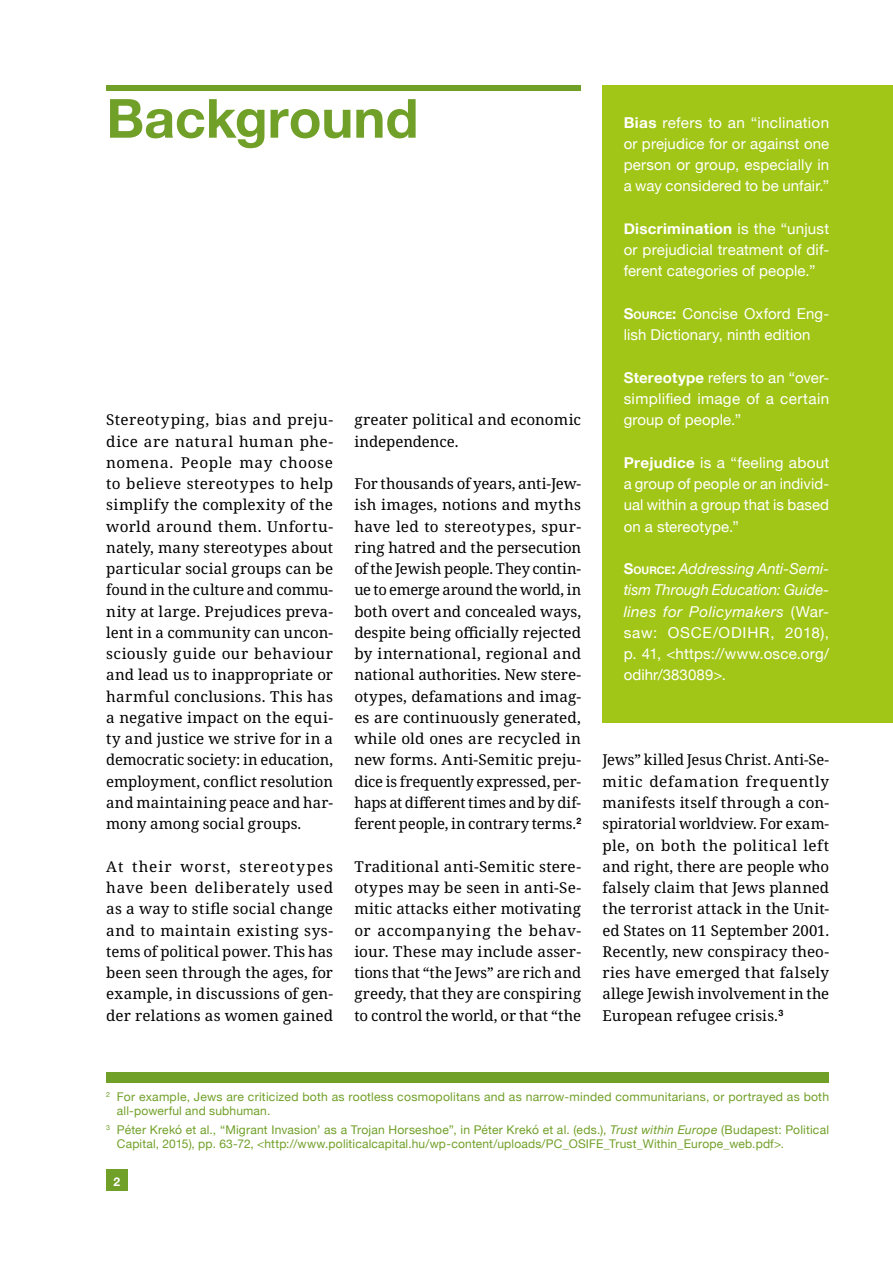
<style>
.page{position:relative;width:893px;height:1263px;background:#fff}
.page>*{position:absolute;margin:0;border:0;box-sizing:border-box;transform-origin:0 0}
.t1{font:700 54px "Helvetica Neue";letter-spacing:-.005em;color:#71a029}
.t2{font:15px/21.3px "Noto Serif";color:#000;text-align:justify}
.t3{font:15px/21.3px "Helvetica Neue";letter-spacing:.005em;color:#fff;text-align:justify}
.t4{font:italic 15px/21.3px "Helvetica Neue";letter-spacing:.005em;color:#fff;text-align:justify}
.t5{font:12px/14.4px "Helvetica Neue";letter-spacing:.02em;color:#71a029}
.t6{font:700 12px "Helvetica Neue";color:#fff}
.s1{font-weight:700}
.s2{font-weight:700;font-size:10.5px}
.s3{font-weight:700;font-style:normal}
.s4{font-weight:700;font-style:normal;font-size:10.5px}
.s5{font-style:normal}
.s6{font-style:italic}
</style>
<div class="page">
<div style="left:106px;top:85px;width:475px;height:5px;background:#71a029"></div>
<div style="left:106px;top:1169px;width:22px;height:22px;background:#71a029"></div>
<div style="left:106px;top:1072px;width:723px;height:11px;background:#71a029"></div>
<div style="left:602px;top:85px;width:291px;height:638px;background:#a2c617"></div>
<h1 class="t1" style="left:106px;top:76px;width:314px">Background</h1>
<p class="t2" style="left:106px;top:410px;width:228px">Stereotyping, bias and preju&shy;dice are natural human phe&shy;nomena. People may choose to believe stereotypes to help simplify the complexity of the world around them. Unfortu&shy;nately, many stereotypes about particular social groups can be found in the culture and commu&shy;nity at large. Prejudices preva&shy;lent in a community can uncon&shy;sciously guide our behaviour and lead us to inappropriate or harmful conclusions. This has a negative impact on the equi&shy;ty and justice we strive for in a democratic society: in education, employment, conflict resolution and maintaining peace and har&shy;mony among social groups.</p>
<p class="t2" style="left:106px;top:856px;width:228px">At their worst, stereotypes have been deliberately used as a way to stifle social change and to maintain existing sys&shy;tems of political power. This has been seen through the ages, for example, in discussions of gen&shy;der relations as women gained</p>
<p class="t2" style="left:354px;top:410px;width:228px">greater political and economic independence.</p>
<p class="t2" style="left:354px;top:473px;width:228px">For thousands of years, anti-Jew&shy;ish images, notions and myths have led to stereotypes, spur&shy;ring hatred and the persecution of the Jewish people. They contin&shy;ue to emerge around the world, in both overt and concealed ways, despite being officially rejected by international, regional and national authorities. New stere&shy;otypes, defamations and imag&shy;es are continuously generated, while old ones are recycled in new forms. Anti-Semitic preju&shy;dice is frequently expressed, per&shy;haps at different times and by dif&shy;ferent people, in contrary terms.<sup>2</sup></p>
<p class="t2" style="left:354px;top:856px;width:228px">Traditional anti-Semitic stere&shy;otypes may be seen in anti-Se&shy;mitic attacks either motivating or accompanying the behav&shy;iour. These may include asser&shy;tions that “the Jews” are rich and greedy, that they are conspiring to control the world, or that “the</p>
<p class="t3" style="left:624px;top:112px;width:207px"><span class="s1">Bias</span> refers to an “inclination or prejudice for or against one person or group, especially in a way considered to be unfair.”</p>
<p class="t3" style="left:624px;top:219px;width:207px"><span class="s1">Discrimination</span> is the “unjust or prejudicial treatment of dif&shy;ferent categories of people.”</p>
<p class="t3" style="left:624px;top:304px;width:207px"><span class="s1">S</span><span class="s2">OURCE</span><span class="s1">:</span> Concise Oxford Eng&shy;lish Dictionary, ninth edition</p>
<p class="t3" style="left:624px;top:368px;width:207px"><span class="s1">Stereotype</span> refers to an “over&shy;simplified image of a certain group of people.”</p>
<p class="t3" style="left:624px;top:453px;width:207px"><span class="s1">Prejudice</span> is a “feeling about a group of people or an individ&shy;ual within a group that is based on a stereotype.”</p>
<p class="t4" style="left:624px;top:559px;width:207px"><span class="s3">S</span><span class="s4">OURCE</span><span class="s3">:</span> Addressing Anti-Semi&shy;tism Through Education: Guide&shy;lines for Policymakers <span class="s5">(War&shy;saw: OSCE/ODIHR, 2018), p. 41, &lt;https://www.osce.org/ odihr/383089&gt;.</span></p>
<p class="t2" style="left:602px;top:750px;width:228px">Jews” killed Jesus Christ. Anti-Se&shy;mitic defamation frequently manifests itself through a con&shy;spiratorial worldview. For exam&shy;ple, on both the political left and right, there are people who falsely claim that Jews planned the terrorist attack in the Unit&shy;ed States on 11 September 2001.<br>Recently, new conspiracy theo&shy;ries have emerged that falsely allege Jewish involvement in the European refugee crisis.<sup>3</sup></p>
<p class="t5" style="left:117px;top:1090px;width:714px;text-indent:-11px"><sup>2</sup> For example, Jews are criticized both as rootless cosmopolitans and as narrow-minded communitarians, or portrayed as both all-powerful and subhuman.</p>
<p class="t5" style="left:117px;top:1123px;width:714px;text-indent:-11px"><sup>3</sup> Péter Krekó et al., “Migrant Invasion’ as a Trojan Horseshoe”, in Péter Krekó et al. (eds.), <span class="s6">Trust within Europe</span> (Budapest: Political<br>Capital, 2015), pp. 63-72, &lt;http://www.politicalcapital.hu/wp-content/uploads/PC_OSIFE_Trust_Within_Europe_web.pdf&gt;.</p>
<p class="t6" style="left:114px;top:1172px;width:8px">2</p>
</div>
